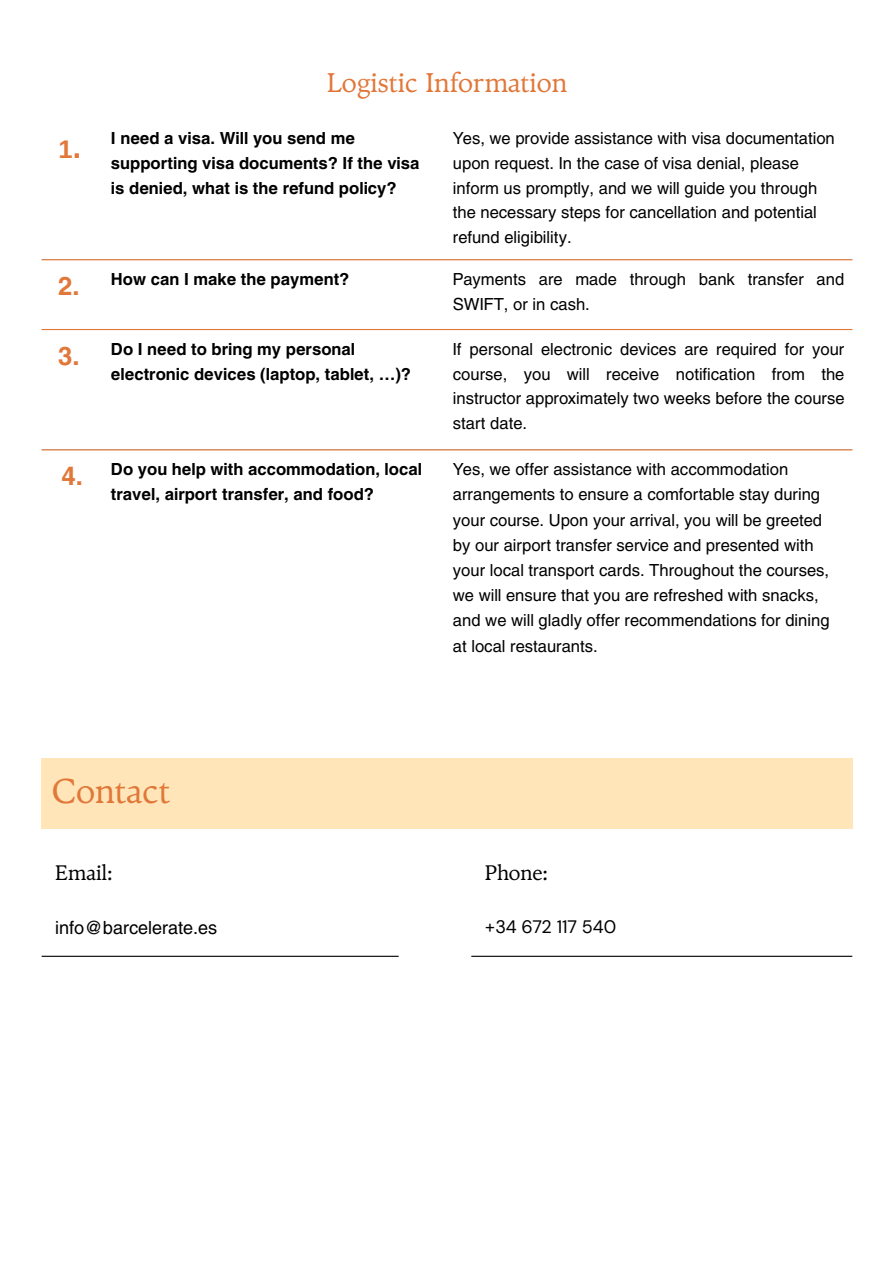
<style>
.page{position:relative;width:894px;height:1263px;background:#fff}
.page>*{position:absolute;margin:0;border:0;box-sizing:border-box;transform-origin:0 0}
.t1{font:34.5px "TY Serif";color:#e17739}
.t2{font:27px "TY Serif";color:#e17739}
.t3{font:700 25.5px "Helios";color:#e17739}
.t4{font:700 25.5px "Arimo";color:#e17739}
.t5{font:21px "TY Serif";color:#000}
.t6{font:18px "Helios";color:#000}
.t7{font:18px "DM Sans";color:#000}
.t8{font:16.5px/24.8px "Helios";color:#000}
.t9{font:700 16.5px/24.8px "Helios";color:#000}
.s1{font-size:30px}
</style>
<div class="page">
<hr style="left:42px;top:259px;width:810px;height:1px;background:#e17739">
<hr style="left:42px;top:329px;width:810px;height:1px;background:#e17739">
<hr style="left:42px;top:449px;width:810px;height:1px;background:#e17739">
<div style="left:42px;top:758px;width:810px;height:70px;background:#ffe5b8"></div>
<hr style="left:42px;top:956px;width:356px;height:1px;background:#000">
<hr style="left:471px;top:956px;width:381px;height:1px;background:#000">
<p class="t2" style="left:327px;top:67px;width:242px">Logistic Information</p>
<p class="t4" style="left:59px;top:134px;width:24px">1<span class="s1">.</span></p>
<p class="t9" style="left:111px;top:125px;width:310px">I need a visa. Will you send me supporting visa documents? If the visa is denied, what is the refund policy?</p>
<p class="t8" style="left:453px;top:125px;width:383px">Yes, we provide assistance with visa documentation upon request. In the case of visa denial, please inform us promptly, and we will guide you through the necessary steps for cancellation and potential refund eligibility.</p>
<p class="t3" style="left:58px;top:270px;width:23px">2.</p>
<p class="t9" style="left:111px;top:267px;width:240px">How can I make the payment?</p>
<p class="t8" style="left:453px;top:266px;width:393px">Payments are made through bank transfer and<br>SWIFT, or in cash.</p>
<p class="t3" style="left:58px;top:340px;width:23px">3.</p>
<p class="t9" style="left:111px;top:336px;width:301px">Do I need to bring my personal electronic devices (laptop, tablet, …)?</p>
<p class="t8" style="left:453px;top:336px;width:393px;text-align:justify">If personal electronic devices are required for your course, you will receive notification from the instructor approximately two weeks before the course start date.</p>
<p class="t3" style="left:62px;top:460px;width:23px">4.</p>
<p class="t9" style="left:111px;top:457px;width:312px">Do you help with accommodation, local travel, airport transfer, and food?</p>
<p class="t8" style="left:453px;top:456px;width:378px;line-height:25.2px">Yes, we offer assistance with accommodation arrangements to ensure a comfortable stay during your course. Upon your arrival, you will be greeted by our airport transfer service and presented with your local transport cards. Throughout the courses, we will ensure that you are refreshed with snacks, and we will gladly offer recommendations for dining at local restaurants.</p>
<p class="t1" style="left:52px;top:771px;width:120px">Contact</p>
<p class="t5" style="left:55px;top:860px;width:59px">Email:</p>
<p class="t5" style="left:484px;top:860px;width:65px">Phone:</p>
<p class="t6" style="left:55px;top:916px;width:164px">info@barcelerate.es</p>
<p class="t7" style="left:484px;top:915px;width:133px">+34 672 117 540</p>
</div>
